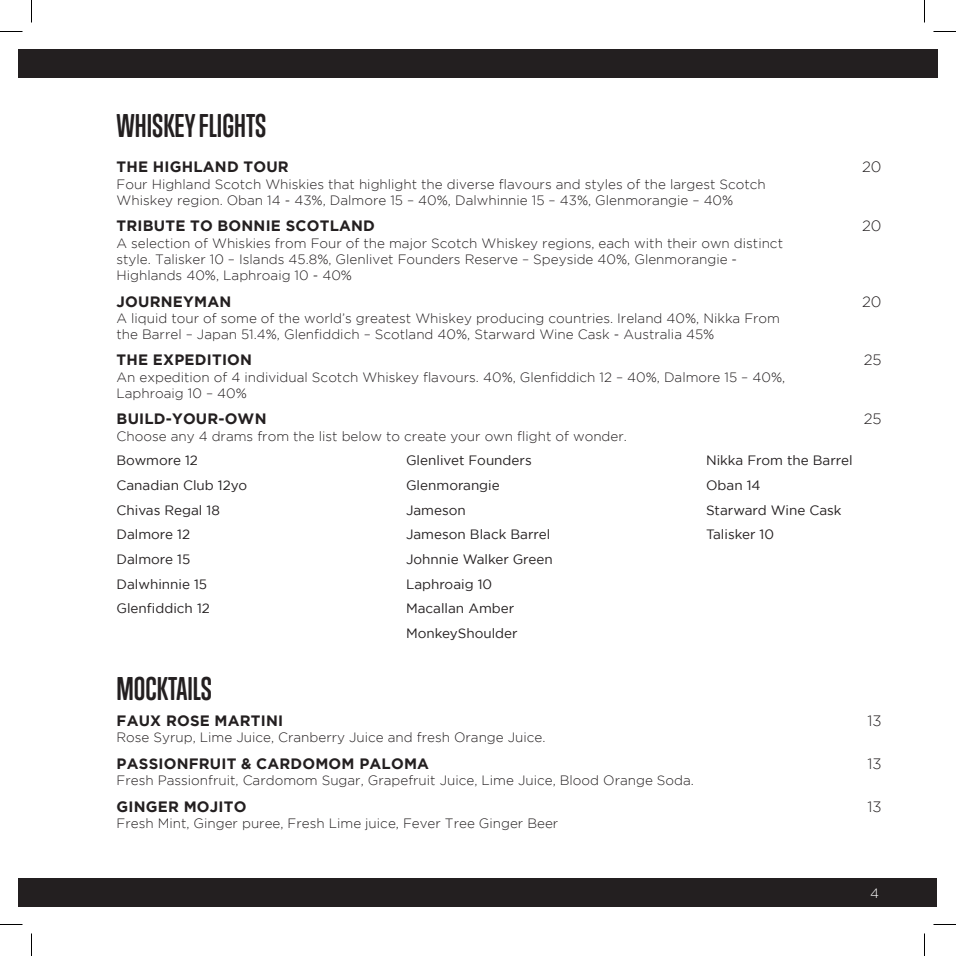
<style>
.page{position:relative;width:956px;height:956px;background:#fff}
.page>*{position:absolute;margin:0;border:0;box-sizing:border-box;transform-origin:0 0}
.t1{font:700 30px "Trump Soft Pro";color:#231f20}
.t2{font:700 15px "Gotham";letter-spacing:.015em;color:#231f20}
.t3{font:300 15px "Gotham";color:#231f20}
.t4{font:300 13.5px/16.2px "Gotham";color:#231f20}
.t5{font:13.5px/24.8px "Gotham";color:#231f20}
.t6{font:300 13.5px "Gotham";color:#fff}
</style>
<div class="page">
<div style="left:19px;top:878px;width:918px;height:28px;background:#231f20"></div>
<div style="left:19px;top:49px;width:918px;height:28px;background:#231f20"></div>
<svg style="left:0;top:31px;width:22px;height:1px"></svg>
<svg style="left:933px;top:31px;width:23px;height:1px"></svg>
<svg style="left:0;top:924px;width:22px;height:1px"></svg>
<svg style="left:933px;top:924px;width:23px;height:1px"></svg>
<svg style="left:31px;top:0;width:1px;height:23px"></svg>
<svg style="left:31px;top:933px;width:1px;height:23px"></svg>
<svg style="left:924px;top:0;width:1px;height:23px"></svg>
<svg style="left:924px;top:933px;width:1px;height:23px"></svg>
<h1 class="t1" style="left:117px;top:108px;width:151px">WHISKEY FLIGHTS</h1>
<p class="t2" style="left:117px;top:157px;width:174px">THE HIGHLAND TOUR</p>
<p class="t3" style="left:862px;top:158px;width:21px">20</p>
<p class="t4" style="left:117px;top:175px;width:651px">Four Highland Scotch Whiskies that highlight the diverse flavours and styles of the largest Scotch<br>Whiskey region. Oban 14 - 43%, Dalmore 15 – 40%, Dalwhinnie 15 – 43%, Glenmorangie – 40%</p>
<p class="t2" style="left:117px;top:216px;width:260px">TRIBUTE TO BONNIE SCOTLAND</p>
<p class="t3" style="left:862px;top:217px;width:21px">20</p>
<p class="t4" style="left:117px;top:234px;width:668px">A selection of Whiskies from Four of the major Scotch Whiskey regions, each with their own distinct style. Talisker 10 – Islands 45.8%, Glenlivet Founders Reserve – Speyside 40%, Glenmorangie -<br>Highlands 40%, Laphroaig 10 - 40%</p>
<p class="t2" style="left:117px;top:291px;width:116px">JOURNEYMAN</p>
<p class="t3" style="left:862px;top:292px;width:21px">20</p>
<p class="t4" style="left:117px;top:309px;width:665px">A liquid tour of some of the world’s greatest Whiskey producing countries. Ireland 40%, Nikka From the Barrel – Japan 51.4%, Glenfiddich – Scotland 40%, Starward Wine Cask - Australia 45%</p>
<p class="t2" style="left:117px;top:350px;width:137px">THE EXPEDITION</p>
<p class="t3" style="left:864px;top:351px;width:19px">25</p>
<p class="t4" style="left:117px;top:368px;width:670px">An expedition of 4 individual Scotch Whiskey flavours. 40%, Glenfiddich 12 – 40%, Dalmore 15 – 40%,<br>Laphroaig 10 – 40%</p>
<p class="t2" style="left:117px;top:409px;width:151px">BUILD-YOUR-OWN</p>
<p class="t3" style="left:864px;top:409px;width:19px">25</p>
<p class="t4" style="left:117px;top:427px;width:512px">Choose any 4 drams from the list below to create your own flight of wonder.</p>
<p class="t5" style="left:117px;top:448px;width:83px">Bowmore 12</p>
<p class="t5" style="left:406px;top:448px;width:127px">Glenlivet Founders</p>
<p class="t5" style="left:706px;top:448px;width:148px">Nikka From the Barrel</p>
<p class="t5" style="left:117px;top:472px;width:132px">Canadian Club 12yo</p>
<p class="t5" style="left:406px;top:472px;width:95px">Glenmorangie</p>
<p class="t5" style="left:706px;top:472px;width:56px">Oban 14</p>
<p class="t5" style="left:117px;top:497px;width:105px">Chivas Regal 18</p>
<p class="t5" style="left:406px;top:497px;width:61px">Jameson</p>
<p class="t5" style="left:706px;top:497px;width:137px">Starward Wine Cask</p>
<p class="t5" style="left:116px;top:522px;width:75px">Dalmore 12</p>
<p class="t5" style="left:406px;top:522px;width:146px">Jameson Black Barrel</p>
<p class="t5" style="left:706px;top:522px;width:70px">Talisker 10</p>
<p class="t5" style="left:116px;top:547px;width:75px">Dalmore 15</p>
<p class="t5" style="left:406px;top:547px;width:148px">Johnnie Walker Green</p>
<p class="t5" style="left:116px;top:571px;width:92px">Dalwhinnie 15</p>
<p class="t5" style="left:406px;top:571px;width:88px">Laphroaig 10</p>
<p class="t5" style="left:116px;top:596px;width:95px">Glenfiddich 12</p>
<p class="t5" style="left:406px;top:596px;width:113px">Macallan Amber<br>MonkeyShoulder</p>
<h1 class="t1" style="left:117px;top:670px;width:97px">MOCKTAILS</h1>
<p class="t2" style="left:117px;top:711px;width:168px">FAUX ROSE MARTINI</p>
<p class="t3" style="left:867px;top:711px;width:16px">13</p>
<p class="t4" style="left:117px;top:729px;width:430px">Rose Syrup, Lime Juice, Cranberry Juice and fresh Orange Juice.</p>
<p class="t2" style="left:117px;top:754px;width:314px">PASSIONFRUIT &amp; CARDOMOM PALOMA</p>
<p class="t3" style="left:867px;top:754px;width:16px">13</p>
<p class="t4" style="left:117px;top:772px;width:579px">Fresh Passionfruit, Cardomom Sugar, Grapefruit Juice, Lime Juice, Blood Orange Soda.</p>
<p class="t2" style="left:117px;top:796px;width:131px">GINGER MOJITO</p>
<p class="t3" style="left:867px;top:797px;width:16px">13</p>
<p class="t4" style="left:117px;top:815px;width:443px">Fresh Mint, Ginger puree, Fresh Lime juice, Fever Tree Ginger Beer</p>
<p class="t6" style="left:870px;top:884px;width:10px">4</p>
</div>
